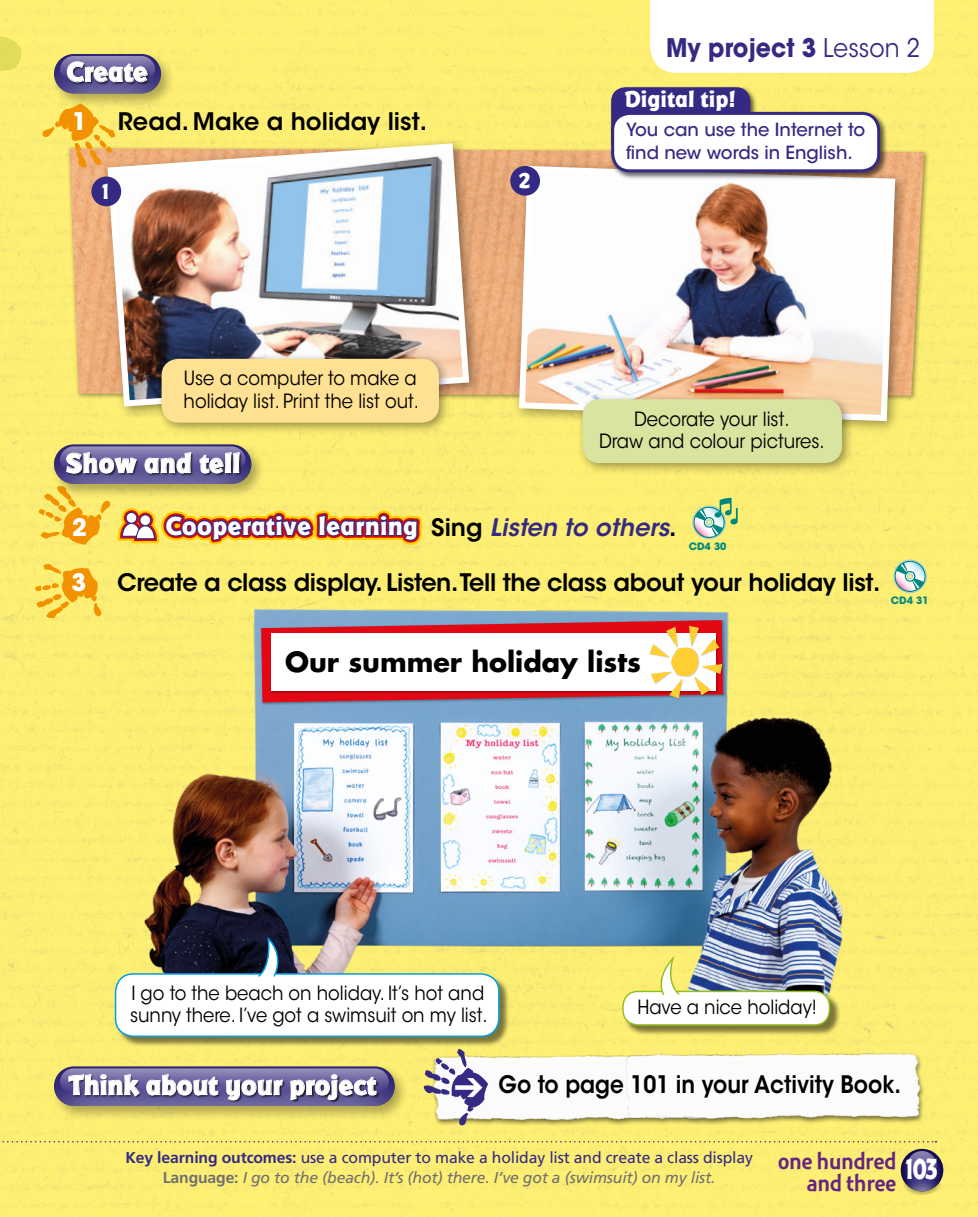
<style>
.page{position:relative;width:978px;height:1217px;background:#fff}
.page>*{position:absolute;margin:0;border:0;box-sizing:border-box;transform-origin:0 0}
.t1{font:800 30px "Badger Pro";color:#fff;scale:.8 1}
.PROJECT_SUBHEADS{font:800 28.5px "Badger Pro";color:#fff}
.SUBHEAD_UNIT_COLOUR{font:800 28.5px "Badger Pro";letter-spacing:.01em;color:#fff}
.RUBRIC{font:800 27px "Badger Pro";letter-spacing:.01em;color:#fff}
.t2{font:700 27px "Futura Std";color:#000}
.LESSON_HEADER_Verso{font:700 25.5px "ITC Avant Garde Std";color:#352a83;scale:.92 1}
.RUBRIC-2{font:600 24px "ITC Avant Garde Std";letter-spacing:-.015em;color:#000}
.RUBRIC-3{font:600 24px "ITC Avant Garde Std";letter-spacing:-.015em;color:#000;scale:.9 1}
.t3{font:24px/22.5px "Montara Gothic";color:#662383;text-align:right}
.Tip_box_heading{font:800 24px "Badger Pro";color:#fff}
.RUBRIC-4{font:700 24px "ITC Avant Garde Std";color:#fff}
.t4{font:800 22.5px "Badger Pro";color:#fff}
.SB_TEXT{font:19.5px/22.5px "ITC Avant Garde Std";color:#000;scale:.92 1}
.Rubric_2nd_Cycle{font:500 18px/22.5px "ITC Avant Garde Std";color:#352a83}
.t5{font:italic 15.75px/20.2px "Frutiger LT Std";letter-spacing:-.01em;color:#706f6f;text-align:center}
.t6{font:700 10.2px "ITC Avant Garde Std";color:#00887e}
.s1{font-weight:400}
.s2{font-family:"ITC Avant Garde Std";font-weight:600;font-size:24px;color:#000}
.s3{font-family:"ITC Avant Garde Std";font-weight:600;font-style:italic;font-size:24px;color:#352a83}
.s4{color:#fff}
.s5{font-weight:700;font-style:normal;color:#352a83}
.s6{font-style:normal;color:#352a83}
.s7{font-weight:700;font-style:normal}
</style>
<div class="page">
<div style="left:0;top:0;width:978px;height:1216px;background:#fdef73"></div>
<svg style="left:259px;top:1140px;width:677px;height:2px"></svg>
<svg style="left:903px;top:1171px;width:38px;height:24px"></svg>
<img style="left:901px;top:1148px;width:42px;height:42px;border-radius:21px">
<svg style="left:907px;top:1150px;width:30px;height:21px"></svg>
<img style="left:901px;top:1171px;width:42px;height:19px">
<img style="left:96px;top:591px;width:770px;height:405px">
<svg style="left:0;top:35px;width:23px;height:36px"></svg>
<svg style="left:651px;top:0;width:282px;height:72px"></svg>
<img style="left:69px;top:148px;width:855px;height:247px">
<div style="left:430px;top:1051px;width:496px;height:75px;background:#000;opacity:.5"></div>
<img style="left:488px;top:1053px;width:246px;height:70px">
<img style="left:622px;top:1051px;width:304px;height:71px">
<svg style="left:41px;top:103px;width:75px;height:65px"></svg>
<div style="left:51px;top:51px;width:125px;height:57px;background:#000;opacity:.3"></div>
<img style="left:54px;top:54px;width:107px;height:39px">
<div style="left:67px;top:62px;width:84px;height:23px;background:#000;opacity:.75"></div>
<svg style="left:60px;top:56px;width:95px;height:27px"></svg>
<div style="left:51px;top:1063px;width:359px;height:57px;background:#000;opacity:.3"></div>
<img style="left:259px;top:1066px;width:136px;height:39px">
<div style="left:68px;top:1074px;width:312px;height:28px;background:#000;opacity:.75"></div>
<svg style="left:259px;top:1068px;width:130px;height:32px"></svg>
<div style="left:51px;top:441px;width:215px;height:58px;background:#000;opacity:.3"></div>
<img style="left:54px;top:444px;width:197px;height:40px">
<div style="left:67px;top:452px;width:175px;height:25px;background:#000;opacity:.75"></div>
<svg style="left:60px;top:446px;width:185px;height:27px"></svg>
<svg style="left:423px;top:1047px;width:65px;height:78px"></svg>
<div style="left:101px;top:137px;width:381px;height:282px;background:#000;opacity:.4"></div>
<img style="left:104px;top:140px;width:368px;height:269px">
<div style="left:512px;top:159px;width:397px;height:275px;background:#000;opacity:.4"></div>
<img style="left:516px;top:163px;width:382px;height:261px">
<div style="left:91px;top:176px;width:30px;height:30px;background:#352a83;border-radius:50%"></div>
<div style="left:510px;top:166px;width:30px;height:30px;background:#352a83;border-radius:50%"></div>
<div style="left:156px;top:353px;width:295px;height:82px;background:#000;opacity:.4"></div>
<div style="left:162px;top:359px;width:277px;height:63px;background:#ffe193;border-radius:17px"></div>
<div style="left:577px;top:393px;width:277px;height:82px;background:#000;opacity:.4"></div>
<div style="left:582px;top:399px;width:260px;height:64px;background:#d8e49f;border-radius:17px"></div>
<div style="left:116px;top:974px;width:394px;height:73px;background:#000;opacity:.5"></div>
<div style="left:116px;top:973px;width:383px;height:62px;background:#fff;border-radius:18px"></div>
<div style="left:115px;top:972px;width:385px;height:64px;border:2px solid #009fe3;border-radius:18px"></div>
<svg style="left:257px;top:938px;width:28px;height:39px"></svg>
<div style="left:624px;top:991px;width:217px;height:44px;background:#000;opacity:.5"></div>
<div style="left:623px;top:991px;width:206px;height:33px;background:#fff;border-radius:15px"></div>
<div style="left:622px;top:990px;width:208px;height:35px;border:2px solid #95c11f;border-radius:15px"></div>
<svg style="left:655px;top:958px;width:26px;height:38px"></svg>
<img style="left:0;top:967px;width:259px;height:249px">
<div style="left:610px;top:86px;width:278px;height:94px;background:#000;opacity:.6"></div>
<div style="left:613px;top:89px;width:136px;height:66px;background:#352a83;border-radius:13px"></div>
<div style="left:611px;top:87px;width:139px;height:69px;border:3px solid #352a83;border-radius:13px"></div>
<div style="left:613px;top:113px;width:266px;height:58px;background:#fff;border-radius:17px"></div>
<div style="left:611px;top:112px;width:269px;height:60px;border:3px solid #352a83;border-radius:17px"></div>
<svg style="left:893px;top:559px;width:34px;height:34px"></svg>
<svg style="left:34px;top:485px;width:704px;height:354px"></svg>
<p class="PROJECT_SUBHEADS" style="left:66px;top:54px;width:83px">Create</p>
<p class="RUBRIC-4" style="left:72px;top:106px;width:16px">1</p>
<p class="RUBRIC-2" style="left:118px;top:106px;width:311px">Read. Make a holiday list.</p>
<p class="t4" style="left:102px;top:177px;width:8px">1</p>
<p class="SB_TEXT" style="left:184px;top:367px;width:257px">Use a computer to make a holiday list. Print the list out.</p>
<p class="SUBHEAD_UNIT_COLOUR" style="left:66px;top:445px;width:176px">Show and tell</p>
<p class="t4" style="left:519px;top:167px;width:13px">2</p>
<p class="LESSON_HEADER_Verso" style="left:666px;top:31px;width:277px">My project 3 <span class="s1">Lesson 2</span></p>
<p class="Tip_box_heading" style="left:625px;top:84px;width:112px">Digital tip!</p>
<p class="Rubric_2nd_Cycle" style="left:626px;top:118px;width:241px">You can use the Internet to find new words in English.</p>
<p class="SB_TEXT" style="left:599px;top:407px;width:247px;text-align:center">Decorate your list.<br>Draw and colour pictures.</p>
<p class="RUBRIC-4" style="left:72px;top:511px;width:16px">2</p>
<p class="RUBRIC" style="left:166px;top:509px;width:512px">Cooperative learning <span class="s2">Sing</span> <span class="s3">Listen to others</span><span class="s2">.</span></p>
<p class="t6" style="left:689px;top:539px;width:39px">CD4 30</p>
<p class="RUBRIC-4" style="left:71px;top:566px;width:16px">3</p>
<p class="RUBRIC-2" style="left:117px;top:567px;width:765px">Create a class display. Listen.Tell the class about your holiday list.</p>
<p class="t6" style="left:891px;top:593px;width:39px">CD4 31</p>
<p class="t2" style="left:285px;top:643px;width:357px">Our summer holiday lists</p>
<p class="SB_TEXT" style="left:130px;top:981px;width:390px">I go to the beach on holiday. It’s hot and sunny there. I’ve got a swimsuit on my list.</p>
<p class="SB_TEXT" style="left:637px;top:995px;width:197px">Have a nice holiday!</p>
<p class="PROJECT_SUBHEADS" style="left:69px;top:1067px;width:309px">Think about your project</p>
<p class="RUBRIC-3" style="left:454px;top:1068px;width:498px"><span class="s4">➔</span> Go to page 101 in your Activity Book.</p>
<p class="t5" style="left:125px;top:1146px;width:629px"><span class="s5">Key learning outcomes:</span> <span class="s6">use a computer to make a holiday list and create a class display<br></span><span class="s7">Language:</span> I go to the (beach). It’s (hot) there. I’ve got a (swimsuit) on my list.</p>
<p class="t3" style="left:778px;top:1149px;width:120px">one hundred and three</p>
<h1 class="t1" style="left:906px;top:1150px;width:41px">103</h1>
</div>
